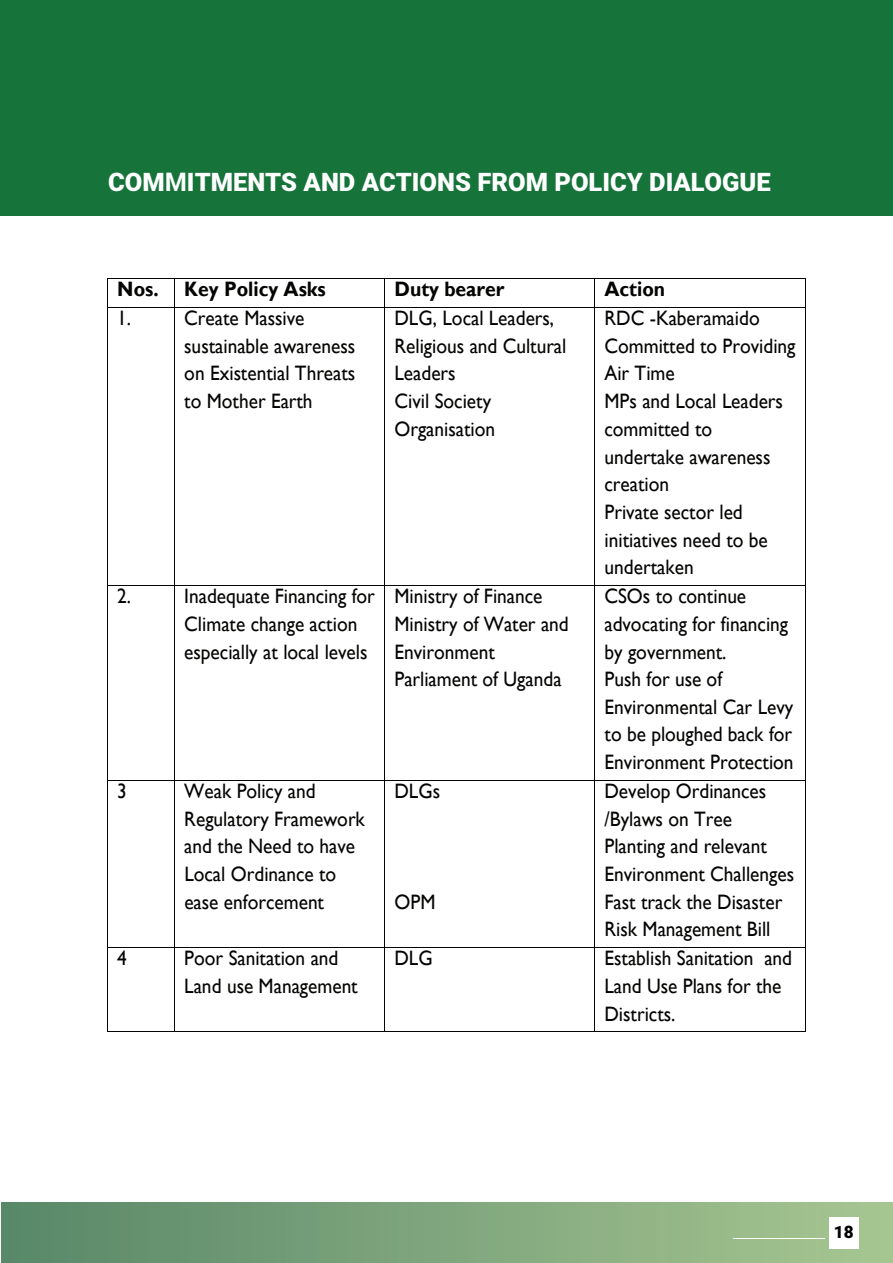
<style>
.page{position:relative;width:893px;height:1263px;background:#fff}
.page>*{position:absolute;margin:0;border:0;box-sizing:border-box;transform-origin:0 0}
.t1{font:900 25.5px "Roboto";color:#fff}
.t2{font:20.85px/27.8px "Gill Sans";color:#040503;scale:.93 1}
.t3{font:700 20.85px "Gill Sans";color:#040503;scale:.93 1}
.t4{font:900 17.1px "Roboto";color:#040503}
.s1{font-weight:700}
</style>
<div class="page">
<div style="left:0;top:0;width:893px;height:215px;background:#16743a"></div>
<hr style="left:108px;top:278px;width:66px;height:1px;background:#040503">
<hr style="left:175px;top:278px;width:210px;height:1px;background:#040503">
<hr style="left:385px;top:278px;width:209px;height:1px;background:#040503">
<hr style="left:595px;top:278px;width:210px;height:1px;background:#040503">
<svg style="left:107px;top:278px;width:1px;height:30px"></svg>
<hr style="left:108px;top:307px;width:66px;height:1px;background:#040503">
<svg style="left:174px;top:278px;width:1px;height:30px"></svg>
<hr style="left:175px;top:307px;width:210px;height:1px;background:#040503">
<hr style="left:385px;top:307px;width:209px;height:1px;background:#040503">
<svg style="left:594px;top:278px;width:1px;height:30px"></svg>
<hr style="left:595px;top:307px;width:210px;height:1px;background:#040503">
<svg style="left:805px;top:278px;width:1px;height:30px"></svg>
<hr style="left:107px;top:308px;width:1px;height:277px;background:#040503">
<hr style="left:174px;top:308px;width:1px;height:277px;background:#040503">
<hr style="left:385px;top:308px;width:1px;height:277px;background:#040503">
<hr style="left:594px;top:308px;width:1px;height:277px;background:#040503">
<hr style="left:805px;top:308px;width:1px;height:277px;background:#040503">
<hr style="left:108px;top:585px;width:66px;height:1px;background:#040503">
<hr style="left:175px;top:585px;width:210px;height:1px;background:#040503">
<hr style="left:385px;top:585px;width:209px;height:1px;background:#040503">
<hr style="left:595px;top:585px;width:210px;height:1px;background:#040503">
<hr style="left:107px;top:586px;width:1px;height:194px;background:#040503">
<hr style="left:174px;top:586px;width:1px;height:194px;background:#040503">
<hr style="left:385px;top:586px;width:1px;height:194px;background:#040503">
<hr style="left:594px;top:586px;width:1px;height:194px;background:#040503">
<hr style="left:805px;top:586px;width:1px;height:194px;background:#040503">
<hr style="left:108px;top:780px;width:66px;height:1px;background:#040503">
<hr style="left:175px;top:780px;width:210px;height:1px;background:#040503">
<hr style="left:385px;top:780px;width:209px;height:1px;background:#040503">
<hr style="left:595px;top:780px;width:210px;height:1px;background:#040503">
<hr style="left:107px;top:781px;width:1px;height:166px;background:#040503">
<hr style="left:174px;top:781px;width:1px;height:166px;background:#040503">
<hr style="left:385px;top:781px;width:1px;height:166px;background:#040503">
<hr style="left:594px;top:781px;width:1px;height:166px;background:#040503">
<hr style="left:805px;top:781px;width:1px;height:166px;background:#040503">
<hr style="left:108px;top:947px;width:66px;height:1px;background:#040503">
<hr style="left:175px;top:947px;width:210px;height:1px;background:#040503">
<hr style="left:385px;top:947px;width:209px;height:1px;background:#040503">
<hr style="left:595px;top:947px;width:210px;height:1px;background:#040503">
<hr style="left:107px;top:948px;width:1px;height:83px;background:#040503">
<hr style="left:108px;top:1031px;width:66px;height:1px;background:#040503">
<hr style="left:174px;top:948px;width:1px;height:83px;background:#040503">
<hr style="left:175px;top:1031px;width:210px;height:1px;background:#040503">
<hr style="left:385px;top:948px;width:1px;height:83px;background:#040503">
<hr style="left:385px;top:1031px;width:209px;height:1px;background:#040503">
<hr style="left:594px;top:948px;width:1px;height:83px;background:#040503">
<hr style="left:595px;top:1031px;width:210px;height:1px;background:#040503">
<hr style="left:805px;top:948px;width:1px;height:83px;background:#040503">
<div style="left:1px;top:1203px;width:892px;height:60px;background:linear-gradient(to right,#588769,#a7c692)"></div>
<div style="left:829px;top:1217px;width:29px;height:32px;background:#fff"></div>
<hr style="left:733px;top:1238px;width:91px;height:1px;background:#fff">
<p class="t1" style="left:108px;top:164px;width:664px">COM<span class="s1">M</span>ITMENTS AND ACTIONS FROM POLICY DIALOGUE</p>
<p class="t3" style="left:117px;top:277px;width:226px">Nos. Key Policy Asks</p>
<p class="t3" style="left:394px;top:277px;width:120px">Duty bearer</p>
<p class="t3" style="left:604px;top:277px;width:67px">Action</p>
<p class="t2" style="left:117px;top:304px;width:16px">1.</p>
<p class="t2" style="left:184px;top:305px;width:186px">Create Massive sustainable awareness on Existential Threats to Mother Earth</p>
<p class="t2" style="left:394px;top:304px;width:186px">DLG, Local Leaders,<br>Religious and Cultural<br>Leaders<br>Civil Society<br>Organisation</p>
<p class="t2" style="left:604px;top:304px;width:207px">RDC -Kaberamaido<br>Committed to Providing<br>Air Time<br>MPs and Local Leaders committed to undertake awareness creation<br>Private sector led initiatives need to be undertaken</p>
<p class="t2" style="left:117px;top:582px;width:16px">2.</p>
<p class="t2" style="left:184px;top:582px;width:206px">Inadequate Financing for<br>Climate change action especially at local levels</p>
<p class="t2" style="left:394px;top:582px;width:189px">Ministry of Finance<br>Ministry of Water and<br>Environment<br>Parliament of Uganda</p>
<p class="t2" style="left:604px;top:582px;width:205px">CSOs to continue advocating for financing by government.<br>Push for use of<br>Environmental Car Levy to be ploughed back for<br>Environment Protection</p>
<p class="t2" style="left:117px;top:777px;width:12px">3</p>
<p class="t2" style="left:184px;top:777px;width:196px">Weak Policy and<br>Regulatory Framework and the Need to have<br>Local Ordinance to ease enforcement</p>
<p class="t2" style="left:394px;top:777px;width:51px">DLGs</p>
<p class="t2" style="left:604px;top:777px;width:206px">Develop Ordinances /Bylaws on Tree<br>Planting and relevant<br>Environment Challenges<br>Fast track the Disaster<br>Risk Management Bill</p>
<p class="t2" style="left:394px;top:888px;width:46px">OPM</p>
<p class="t2" style="left:117px;top:945px;width:12px">4</p>
<p class="t2" style="left:184px;top:945px;width:188px">Poor Sanitation and<br>Land use Management</p>
<p class="t2" style="left:394px;top:945px;width:43px">DLG</p>
<p class="t2" style="left:604px;top:945px;width:203px">Establish Sanitation and<br>Land Use Plans for the<br>Districts.</p>
<p class="t4" style="left:834px;top:1220px;width:21px">18</p>
</div>
